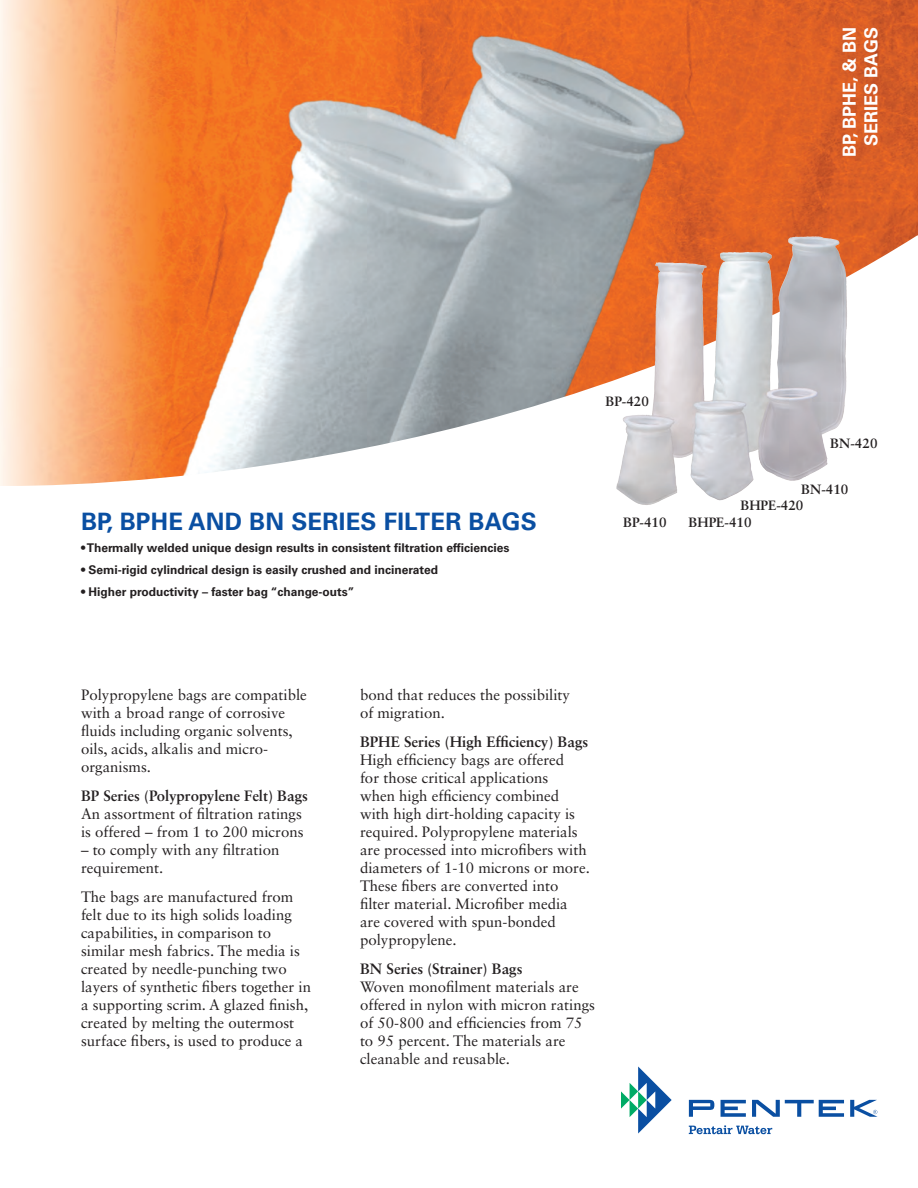
<style>
.page{position:relative;width:918px;height:1188px;background:#fff}
.page>*{position:absolute;margin:0;border:0;box-sizing:border-box;transform-origin:0 0}
.Headlines{font:700 24px "Univers LT Std";letter-spacing:.01em;color:#0a4fa2}
.Tab{font:700 18px/21.6px "Univers LT Std";color:#fff;text-align:center}
.Text__Front{font:15px/18px "Sabon LT Std";color:#231f20}
.Image_Labels{font:700 13.5px "Sabon LT Std";color:#231f20}
.Bullets__Front{font:700 12px "Univers LT Std";color:#231f20}
.s1{font-weight:700}
</style>
<div class="page">
<svg style="left:621px;top:1066px;width:51px;height:68px"></svg>
<svg style="left:689px;top:1100px;width:25px;height:17px"></svg>
<svg style="left:721px;top:1100px;width:25px;height:17px"></svg>
<svg style="left:752px;top:1100px;width:92px;height:17px"></svg>
<svg style="left:689px;top:1125px;width:83px;height:9px"></svg>
<svg style="left:850px;top:1100px;width:28px;height:17px"></svg>
<img style="left:0;top:0;width:918px;height:487px">
<img style="left:762px;top:459px;width:66px;height:22px">
<p class="Tab" style="left:839px;top:157px;width:131px;rotate:-90deg">bp, bphe, &amp; BN<br>Series bags</p>
<p class="Headlines" style="left:81px;top:508px;width:55px">BP, BPHE</p>
<p class="Headlines" style="left:188px;top:508px;width:133px">and BN SERIE</p>
<p class="Headlines" style="left:361px;top:508px;width:126px">S FILTER BAG</p>
<p class="Headlines" style="left:521px;top:508px;width:18px">S</p>
<p class="Bullets__Front" style="left:81px;top:541px;width:430px">• Thermally welded unique design results in consistent filtration efficiencies</p>
<p class="Bullets__Front" style="left:81px;top:563px;width:359px">• Semi-rigid cylindrical design is easily crushed and incinerated</p>
<p class="Bullets__Front" style="left:81px;top:585px;width:275px">• Higher productivity – faster bag “change-outs”</p>
<p class="Image_Labels" style="left:605px;top:393px;width:45px">BP-420</p>
<p class="Image_Labels" style="left:830px;top:435px;width:49px">BN-420</p>
<p class="Image_Labels" style="left:801px;top:481px;width:49px">BN-410</p>
<p class="Image_Labels" style="left:740px;top:497px;width:65px">BHPE-420</p>
<p class="Image_Labels" style="left:623px;top:514px;width:45px">BP-410</p>
<p class="Image_Labels" style="left:688px;top:513px;width:65px">BHPE-410</p>
<p class="Text__Front" style="left:81px;top:686px;width:227px">Polypropylene bags are compatible with a broad range of corrosive fluids including organic solvents, oils, acids, alkalis and micro&shy;organisms.</p>
<p class="Text__Front" style="left:81px;top:786px;width:229px"><span class="s1">BP Series (Polypropylene Felt) Bags<br></span>An assortment of filtration ratings is offered – from 1 to 200 microns</p>
<p class="Text__Front" style="left:81px;top:840px;width:200px">– to comply with any filtration requirement.</p>
<p class="Text__Front" style="left:81px;top:887px;width:232px">The bags are manufactured from felt due to its high solids loading capabilities, in comparison to similar mesh fabrics. The media is created by needle-punching two layers of synthetic fibers together in a supporting scrim. A glazed finish, created by melting the outermost surface fibers, is used to produce a</p>
<p class="Text__Front" style="left:360px;top:686px;width:212px">bond that reduces the possibility of migration.</p>
<p class="Text__Front" style="left:360px;top:732px;width:231px"><span class="s1">BPHE Series (High Efficiency) Bags<br></span>High efficiency bags are offered<br>for those critical applications<br>when high efficiency combined with high dirt-holding capacity is required. Polypropylene materials are processed into microfibers with diameters of 1-10 microns or more.<br>These fibers are converted into filter material. Microfiber media are covered with spun-bonded polypropylene.</p>
<p class="Text__Front" style="left:360px;top:959px;width:237px"><span class="s1">BN Series (Strainer) Bags<br></span>Woven monofilment materials are offered in nylon with micron ratings of 50-800 and efficiencies from 75 to 95 percent. The materials are cleanable and reusable.</p>
</div>
